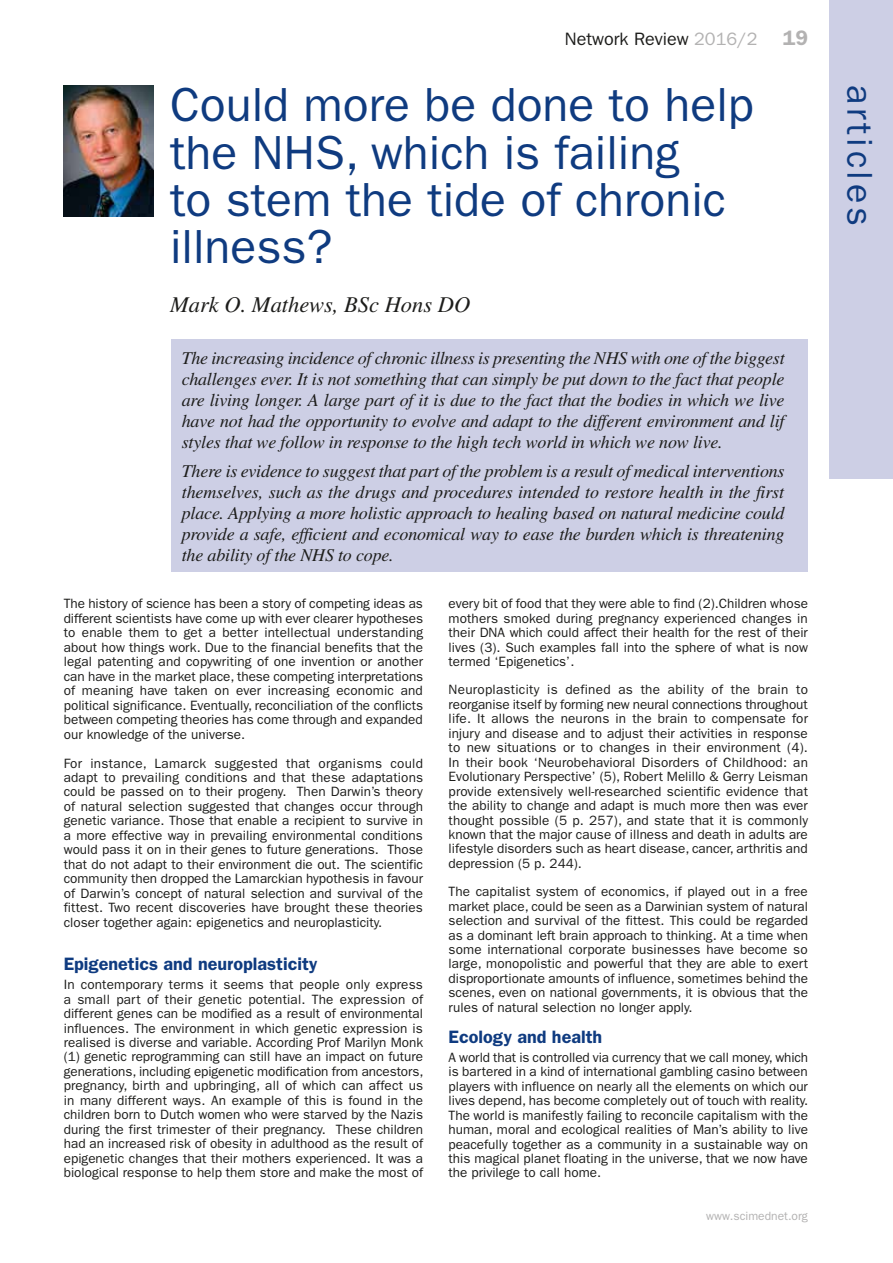
<style>
.page{position:relative;width:893px;height:1263px;background:#fff}
.page>*{position:absolute;margin:0;border:0;box-sizing:border-box;transform-origin:0 0}
.t1{font:48px/47.4px "Franklin Gothic";color:#0f3b80}
.t2{font:36px "Franklin Gothic";letter-spacing:.1em;color:#0f3b80}
.t3{font:italic 22.5px "Times";color:#1d1d1b}
.t4{font:italic 18px/21px "Times";letter-spacing:-.01em;color:#1d1d1b;text-align:justify}
.t5{font:600 18px "Franklin Gothic";color:#0f3b80}
.t6{font:18px "Franklin Gothic";color:#1d1d1b}
.t7{font:13.5px/14.4px "Franklin Gothic";color:#1d1d1b;text-align:justify}
.t8{font:12px "Franklin Gothic";color:#b3b2b2}
.s1{color:#b3b2b2}
.s2{font-weight:600;font-size:21px;color:#b3b2b2}
</style>
<div class="page">
<div style="left:829px;top:0;width:64px;height:478px;background:#cdcfe5"></div>
<div style="left:171px;top:339px;width:637px;height:233px;background:#cdcfe5"></div>
<img style="left:64px;top:85px;width:89px;height:132px">
<h3 class="t6" style="left:565px;top:29px;width:244px">Network Review <span class="s1">2016/2</span> <span class="s2">19</span></h3>
<h1 class="t1" style="left:170px;top:81px;width:585px">Could more be done to help the NHS, which is failing<br>to stem the tide of chronic illness?</h1>
<h3 class="t3" style="left:170px;top:292px;width:302px">Mark O. Mathews, BSc Hons DO</h3>
<p class="t4" style="left:182px;top:347px;width:604px">The increasing incidence of chronic illness is presenting the NHS with one of the biggest challenges ever. It is not something that can simply be put down to the fact that people are living longer. A large part of it is due to the fact that the bodies in which we live have not had the opportunity to evolve and adapt to the different environment and lif styles that we follow in response to the high tech world in which we now live.</p>
<p class="t4" style="left:182px;top:461px;width:604px">There is evidence to suggest that part of the problem is a result of medical interventions themselves, such as the drugs and procedures intended to restore health in the first place. Applying a more holistic approach to healing based on natural medicine could provide a safe, efficient and economical way to ease the burden which is threatening the ability of the NHS to cope.</p>
<p class="t7" style="left:64px;top:597px;width:361px">The history of science has been a story of competing ideas as different scientists have come up with ever clearer hypotheses to enable them to get a better intellectual understanding about how things work. Due to the financial benefits that the legal patenting and copywriting of one invention or another can have in the market place, these competing interpretations of meaning have taken on ever increasing economic and political significance. Eventually, reconciliation of the conflicts between competing theories has come through and expanded our knowledge of the universe.</p>
<p class="t7" style="left:64px;top:756px;width:361px">For instance, Lamarck suggested that organisms could adapt to prevailing conditions and that these adaptations could be passed on to their progeny. Then Darwin’s theory of natural selection suggested that changes occur through genetic variance. Those that enable a recipient to survive in a more effective way in prevailing environmental conditions would pass it on in their genes to future generations. Those that do not adapt to their environment die out. The scientific community then dropped the Lamarckian hypothesis in favour of Darwin’s concept of natural selection and survival of the fittest. Two recent discoveries have brought these theories closer together again: epigenetics and neuroplasticity.</p>
<h3 class="t5" style="left:64px;top:953px;width:255px">Epigenetics and neuroplasticity</h3>
<p class="t7" style="left:64px;top:977px;width:361px">In contemporary terms it seems that people only express a small part of their genetic potential. The expression of different genes can be modified as a result of environmental influences. The environment in which genetic expression is realised is diverse and variable. According Prof Marilyn Monk (1) genetic reprogramming can still have an impact on future generations, including epigenetic modification from ancestors, pregnancy, birth and upbringing, all of which can affect us in many different ways. An example of this is found in the children born to Dutch women who were starved by the Nazis during the first trimester of their pregnancy. These children had an increased risk of obesity in adulthood as the result of epigenetic changes that their mothers experienced. It was a biological response to help them store and make the most of</p>
<p class="t7" style="left:449px;top:597px;width:361px">every bit of food that they were able to find (2).Children whose mothers smoked during pregnancy experienced changes in their DNA which could affect their health for the rest of their lives (3). Such examples fall into the sphere of what is now termed ‘Epigenetics’.</p>
<p class="t7" style="left:449px;top:683px;width:361px">Neuroplasticity is defined as the ability of the brain to reorganise itself by forming new neural connections throughout life. It allows the neurons in the brain to compensate for injury and disease and to adjust their activities in response to new situations or to changes in their environment (4).<br>In their book ‘Neurobehavioral Disorders of Childhood: an Evolutionary Perspective’ (5), Robert Melillo &amp; Gerry Leisman provide extensively well-researched scientific evidence that the ability to change and adapt is much more then was ever thought possible (5 p. 257), and state that it is commonly known that the major cause of illness and death in adults are lifestyle disorders such as heart disease, cancer, arthritis and depression (5 p. 244).</p>
<p class="t7" style="left:449px;top:884px;width:361px">The capitalist system of economics, if played out in a free market place, could be seen as a Darwinian system of natural selection and survival of the fittest. This could be regarded as a dominant left brain approach to thinking. At a time when some international corporate businesses have become so large, monopolistic and powerful that they are able to exert disproportionate amounts of influence, sometimes behind the scenes, even on national governments, it is obvious that the rules of natural selection no longer apply.</p>
<h3 class="t5" style="left:449px;top:1026px;width:155px">Ecology and health</h3>
<p class="t7" style="left:449px;top:1050px;width:361px">A world that is controlled via currency that we call money, which is bartered in a kind of international gambling casino between players with influence on nearly all the elements on which our lives depend, has become completely out of touch with reality.<br>The world is manifestly failing to reconcile capitalism with the human, moral and ecological realities of Man’s ability to live peacefully together as a community in a sustainable way on this magical planet floating in the universe, that we now have the privilege to call home.</p>
<p class="t8" style="left:706px;top:1209px;width:103px">www.scimednet.org</p>
<h2 class="t2" style="left:880px;top:85px;width:142px;rotate:90deg">articles</h2>
</div>
